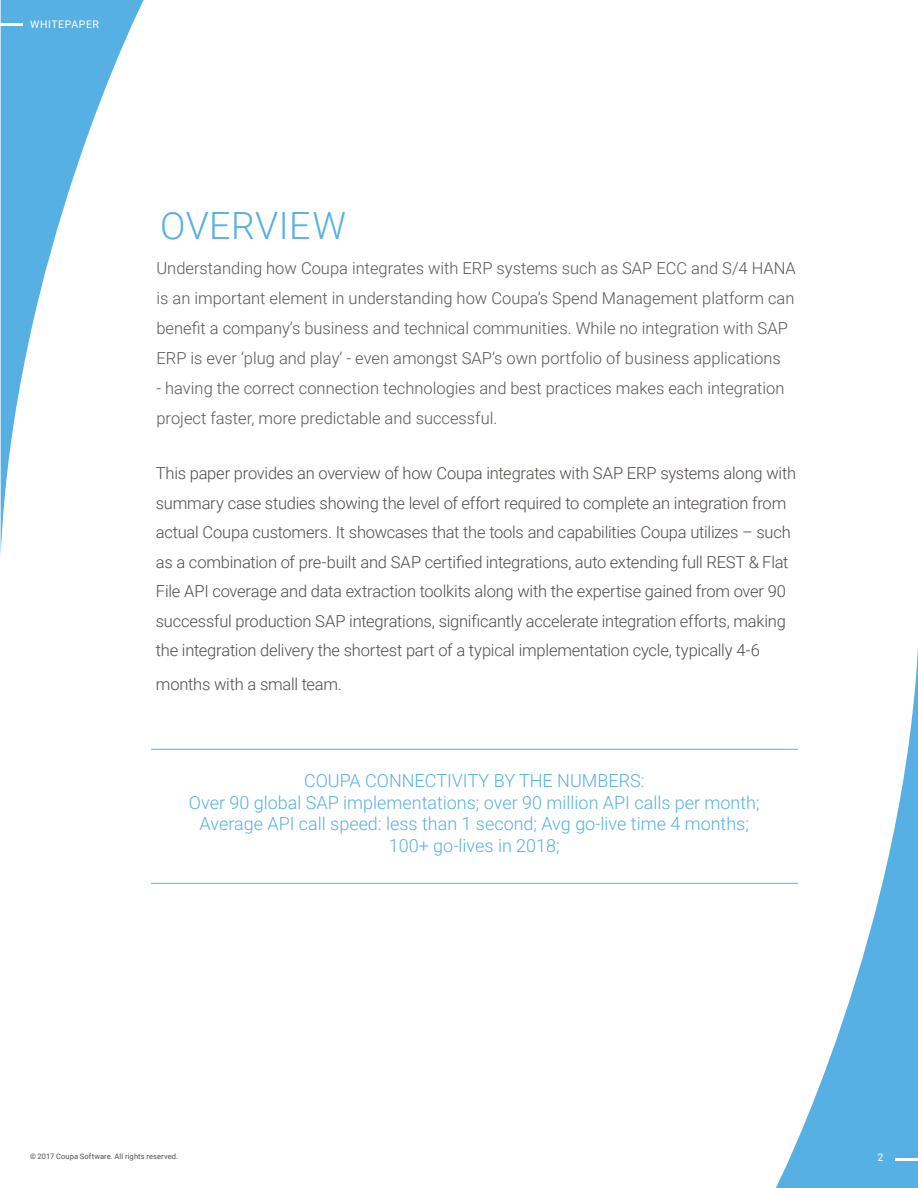
<style>
.page{position:relative;width:918px;height:1188px;background:#fff}
.page>*{position:absolute;margin:0;border:0;box-sizing:border-box;transform-origin:0 0}
.t1{font:300 37.5px "Roboto";letter-spacing:.01em;color:#57b0e3}
.t2{font:300 18px/21.6px "Roboto";color:#56b0e4;text-align:center}
.t3{font:18px/19.8px "Roboto";letter-spacing:-.03em;color:#57b0e3;text-align:center}
.t4{font:18px "Roboto";letter-spacing:-.065em;color:#57b0e3}
.t5{font:300 16.5px/29.5px "Roboto";letter-spacing:-.015em;color:#4f4b49}
.t6{font:300 16.5px/30px "Roboto";color:#575756}
.t7{font:10.5px "Roboto";letter-spacing:.05em;color:#fff}
.t8{font:7.5px "Roboto";letter-spacing:.015em;color:#4f4b49}
</style>
<div class="page">
<svg style="left:776px;top:649px;width:142px;height:539px"></svg>
<svg style="left:0;top:0;width:144px;height:556px"></svg>
<hr style="left:896px;top:1158px;width:22px;height:2px;background:#fff">
<hr style="left:0;top:23px;width:22px;height:2px;background:#fff">
<hr style="left:151px;top:883px;width:647px;height:1px;background:#57b0e3">
<hr style="left:151px;top:749px;width:647px;height:1px;background:#57b0e3">
<p class="t7" style="left:30px;top:17px;width:70px">WHITEPAPER</p>
<h1 class="t1" style="left:160px;top:200px;width:188px">OVERVIEW</h1>
<p class="t5" style="left:242px;top:251px;width:559px">ng how Coupa integrates with ERP systems such as SAP EC and S/4 HANA is</p>
<p class="t5" style="left:156px;top:281px;width:601px">an important elem nt i understanding how Coupa’s Spend Management platform can</p>
<p class="t5" style="left:238px;top:312px;width:536px">mpany’s business and technical communit es. While no integration with SAP</p>
<p class="t5" style="left:213px;top:341px;width:552px">ver ‘plug and play’ - even amongst SAP’s own portfolio f business applications</p>
<p class="t5" style="left:192px;top:371px;width:575px">ng the cor ect connection technologies and best practices makes each integration</p>
<p class="t5" style="left:208px;top:402px;width:280px">faster, more predictable and suc es ful.</p>
<p class="t6" style="left:156px;top:252px;width:641px">Understanding how Coupa integrates with ERP systems such as SAP ECC and S/4 HANA is an important element in understanding how Coupa’s Spend Management platform can benefit a company’s business and technical communities. While no integration with SAP ERP is ever ‘plug and play’ - even amongst SAP’s own portfolio of business applications</p>
<p class="t6" style="left:156px;top:372px;width:629px">- having the correct connection technologies and best practices makes each integration project faster, more predictable and successful.</p>
<p class="t5" style="left:156px;top:458px;width:642px">This paper provides an overview of how Coupa integrates with SAP ERP systems along with summary case studies showing the level of effort required to complete an integration from actual Coupa customers. It showcases that the tools and capabilities Coupa utilizes – such as a combination of pre-built and SAP certified integrations, auto extending full REST &amp; Flat File API coverage and data extraction toolkits along with the expertise gained from over 90 successful production SAP integrations, significantly accelerate integration efforts, making the integration delivery the shortest part of a typical implementation cycle, typically 4-6</p>
<p class="t5" style="left:156px;top:670px;width:187px">months with a small team.</p>
<p class="t3" style="left:202px;top:767px;width:549px">COUPA CONNECTIVITY BY THE NUMBERS:<br>Over 90 global SAP implementations; over 90 million API calls per month;</p>
<p class="t4" style="left:230px;top:809px;width:232px">Average API call speed: le s than</p>
<p class="t4" style="left:501px;top:809px;width:223px">ond; Avg go-live time 4 months;</p>
<p class="t3" style="left:401px;top:835px;width:88px">1 0+ go-live</p>
<p class="t3" style="left:524px;top:835px;width:28px">018</p>
<p class="t2" style="left:189px;top:769px;width:572px">COUPA CONNECTIVITY BY THE NUMBERS:<br>Over 90 global SAP implementations; over 90 million API calls per month; Average API call speed: less than 1 second; Avg go-live time 4 months; 100+ go-lives in 2018;</p>
<p class="t8" style="left:30px;top:1151px;width:150px">© 2017 Coupa Software. All rights reserved.</p>
<p class="t7" style="left:877px;top:1150px;width:7px">2</p>
</div>
